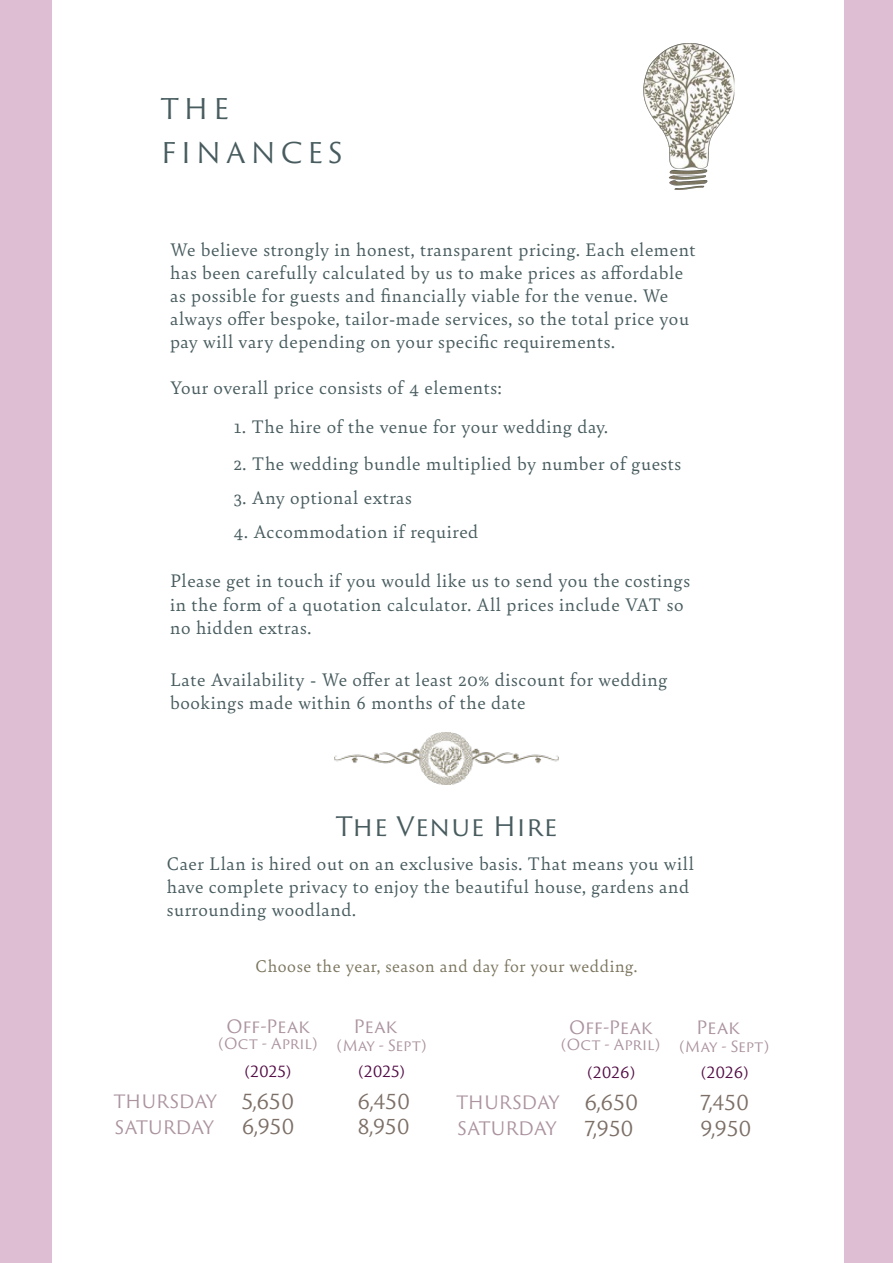
<style>
.page{position:relative;width:893px;height:1263px;background:#fff}
.page>*{position:absolute;margin:0;border:0;box-sizing:border-box;transform-origin:0 0}
.t1{font:27.9px/43.8px "Trajan Sans Pro";letter-spacing:.165em;color:#485c5f}
.t2{font:26.25px "Trajan Sans Pro";letter-spacing:.02em;color:#485c5f}
.t3{font:20.1px "Trajan Sans Pro";letter-spacing:.005em;color:#7c6f66}
.t4{font:19.35px/23.1px "Bely";letter-spacing:.03em;color:#485c5f}
.t5{font:18.15px "Trajan Sans Pro";letter-spacing:-.015em;color:#ab939f}
.t6{font:18px "Trajan Sans Pro";letter-spacing:-.01em;color:#ab939f}
.t7{font:18px "Bely";letter-spacing:.03em;color:#7c765f}
.t8{font:15px "Trajan Sans Pro";color:#ab939f}
.t9{font:15px "Trajan Sans Pro";color:#510b44}
.s1{font-size:20.25px;color:#7c6f66}
</style>
<div class="page">
<div style="left:843px;top:0;width:49px;height:1263px;background:#debed2"></div>
<div style="left:0;top:0;width:52px;height:1263px;background:#debed2"></div>
<img style="left:643px;top:43px;width:91px;height:146px">
<img style="left:334px;top:732px;width:224px;height:53px">
<h1 class="t1" style="left:161px;top:87px;width:183px">THE<br>FINANCES</h1>
<p class="t4" style="left:170px;top:237px;width:527px">We believe strongly in honest, transparent pricing. Each element has been carefully calculated by us to make prices as affordable as possible for guests and financially viable for the venue. We always offer bespoke, tailor-made services, so the total price you pay will vary depending on your specific requirements.</p>
<p class="t4" style="left:170px;top:374px;width:333px">Your overall price consists of 4 elements:</p>
<p class="t4" style="left:233px;top:414px;width:376px">1. The hire of the venue for your wedding day.</p>
<p class="t4" style="left:233px;top:451px;width:449px">2. The wedding bundle multiplied by number of guests</p>
<p class="t4" style="left:233px;top:485px;width:180px">3. Any optional extras</p>
<p class="t4" style="left:233px;top:519px;width:246px">4. Accommodation if required</p>
<p class="t4" style="left:170px;top:568px;width:521px">Please get in touch if you would like us to send you the costings in the form of a quotation calculator. All prices include VAT so no hidden extras.</p>
<p class="t4" style="left:170px;top:667px;width:498px">Late Availability - We offer at least 20% discount for wedding bookings made within 6 months of the date</p>
<h2 class="t2" style="left:336px;top:808px;width:223px">The Venue Hire</h2>
<p class="t4" style="left:167px;top:851px;width:528px">Caer Llan is hired out on an exclusive basis. That means you will have complete privacy to enjoy the beautiful house, gardens and surrounding woodland.</p>
<p class="t7" style="left:255px;top:953px;width:383px">Choose the year, season and day for your wedding.</p>
<p class="t6" style="left:226px;top:1013px;width:85px">Off-Peak</p>
<p class="t6" style="left:353px;top:1013px;width:45px">Peak</p>
<p class="t6" style="left:569px;top:1015px;width:85px">Off-Peak</p>
<p class="t6" style="left:696px;top:1015px;width:45px">Peak</p>
<p class="t8" style="left:218px;top:1033px;width:101px">(Oct - April)</p>
<p class="t8" style="left:561px;top:1034px;width:101px">(Oct - April)</p>
<p class="t9" style="left:244px;top:1061px;width:49px">(2025)</p>
<p class="t9" style="left:358px;top:1061px;width:49px">(2025)</p>
<p class="t9" style="left:587px;top:1062px;width:50px">(2026)</p>
<p class="t9" style="left:700px;top:1062px;width:50px">(2026)</p>
<p class="t8" style="left:336px;top:1035px;width:92px">(May - Sept)</p>
<p class="t8" style="left:679px;top:1036px;width:92px">(May - Sept)</p>
<p class="t3" style="left:357px;top:1087px;width:54px">6,450</p>
<p class="t3" style="left:700px;top:1089px;width:51px">7,450</p>
<p class="t6" style="left:114px;top:1088px;width:182px">THURSDAY <span class="s1">5,650</span></p>
<p class="t6" style="left:456px;top:1090px;width:183px">THURSDAY <span class="s1">6,650</span></p>
<p class="t5" style="left:115px;top:1114px;width:101px">SATURDAY</p>
<p class="t3" style="left:242px;top:1113px;width:54px">6,950</p>
<p class="t3" style="left:357px;top:1113px;width:54px">8,950</p>
<p class="t5" style="left:457px;top:1116px;width:101px">SATURDAY</p>
<p class="t3" style="left:584px;top:1114px;width:51px">7,950</p>
<p class="t3" style="left:700px;top:1114px;width:53px">9,950</p>
</div>
